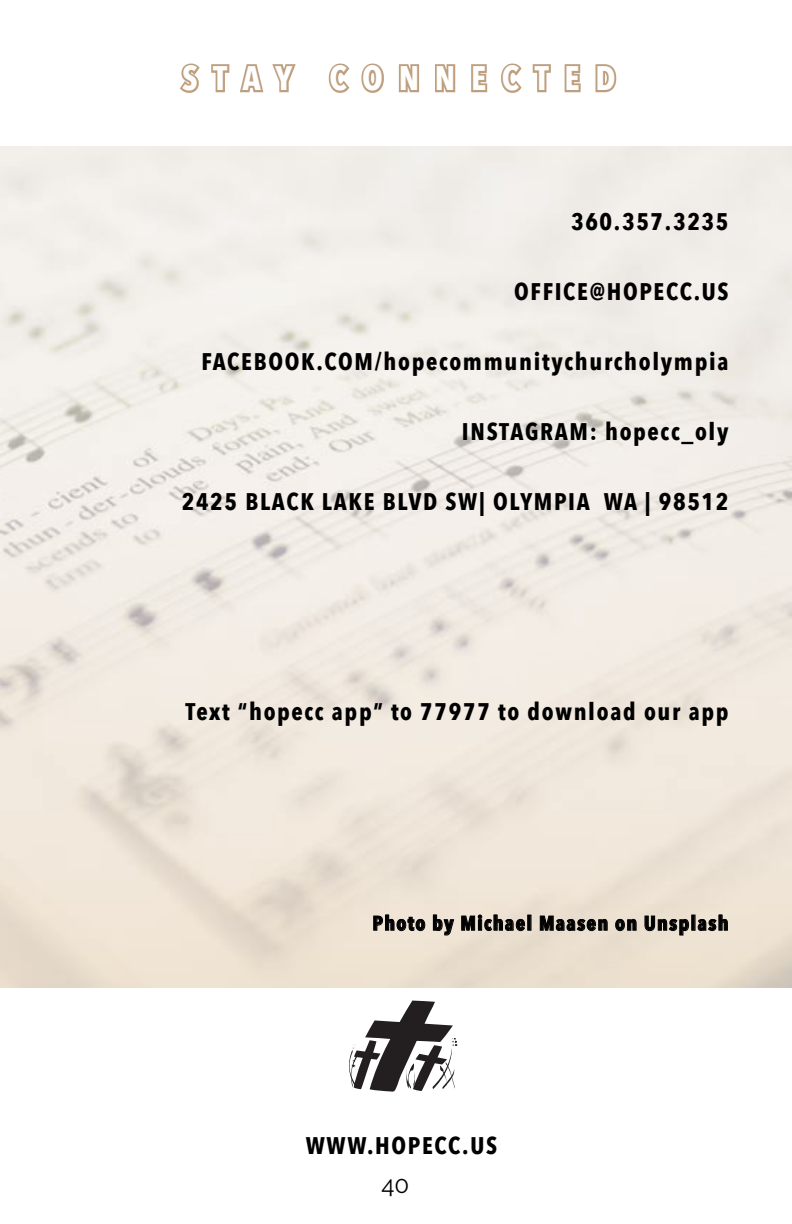
<style>
.page{position:relative;width:792px;height:1224px;background:#fff}
.page>*{position:absolute;margin:0;border:0;box-sizing:border-box;transform-origin:0 0}
.t1{font:700 34px "Avenir Next Condensed";letter-spacing:.46em;color:#fff}
.t2{font:700 24px "Avenir Next Condensed";letter-spacing:.07em;color:#000}
.t3{font:24px "Raleway";color:#000}
.t4{font:700 20px "Avenir Next Condensed";letter-spacing:.07em;color:#000}
</style>
<div class="page">
<img style="left:0;top:146px;width:792px;height:842px">
<svg style="left:349px;top:1000px;width:109px;height:92px"></svg>
<svg style="left:180px;top:63px;width:20px;height:30px"></svg>
<svg style="left:211px;top:64px;width:19px;height:29px"></svg>
<svg style="left:240px;top:64px;width:56px;height:29px"></svg>
<svg style="left:328px;top:63px;width:22px;height:30px"></svg>
<svg style="left:361px;top:63px;width:23px;height:30px"></svg>
<svg style="left:398px;top:64px;width:22px;height:29px"></svg>
<svg style="left:435px;top:64px;width:21px;height:29px"></svg>
<svg style="left:471px;top:64px;width:17px;height:29px"></svg>
<svg style="left:501px;top:63px;width:21px;height:30px"></svg>
<svg style="left:532px;top:64px;width:19px;height:29px"></svg>
<svg style="left:564px;top:64px;width:17px;height:29px"></svg>
<svg style="left:595px;top:64px;width:22px;height:29px"></svg>
<svg style="left:373px;top:914px;width:53px;height:18px"></svg>
<svg style="left:432px;top:914px;width:23px;height:22px"></svg>
<svg style="left:461px;top:914px;width:65px;height:18px"></svg>
<svg style="left:539px;top:915px;width:69px;height:17px"></svg>
<svg style="left:615px;top:918px;width:22px;height:14px"></svg>
<svg style="left:644px;top:915px;width:46px;height:21px"></svg>
<svg style="left:697px;top:914px;width:31px;height:18px"></svg>
<h1 class="t1" style="left:182px;top:57px;width:435px">STAY CONNECTED</h1>
<p class="t2" style="left:571px;top:207px;width:159px">360.357.3235</p>
<p class="t2" style="left:514px;top:277px;width:216px">OFFICE@HOPECC.US</p>
<p class="t2" style="left:202px;top:347px;width:529px">FACEBOOK.COM/hopecommunitychurcholympia</p>
<p class="t2" style="left:462px;top:417px;width:268px">INSTAGRAM: hopecc_oly</p>
<p class="t2" style="left:182px;top:487px;width:548px">2425 BLACK LAKE BLVD SW| OLYMPIA WA | 98512</p>
<p class="t2" style="left:186px;top:697px;width:544px">Text “hopecc app” to 77977 to download our app</p>
<p class="t4" style="left:372px;top:911px;width:358px">Photo by Michael Maasen on Unsplash</p>
<p class="t2" style="left:306px;top:1131px;width:193px">WWW.HOPECC.US</p>
<p class="t3" style="left:382px;top:1170px;width:29px">40</p>
</div>
